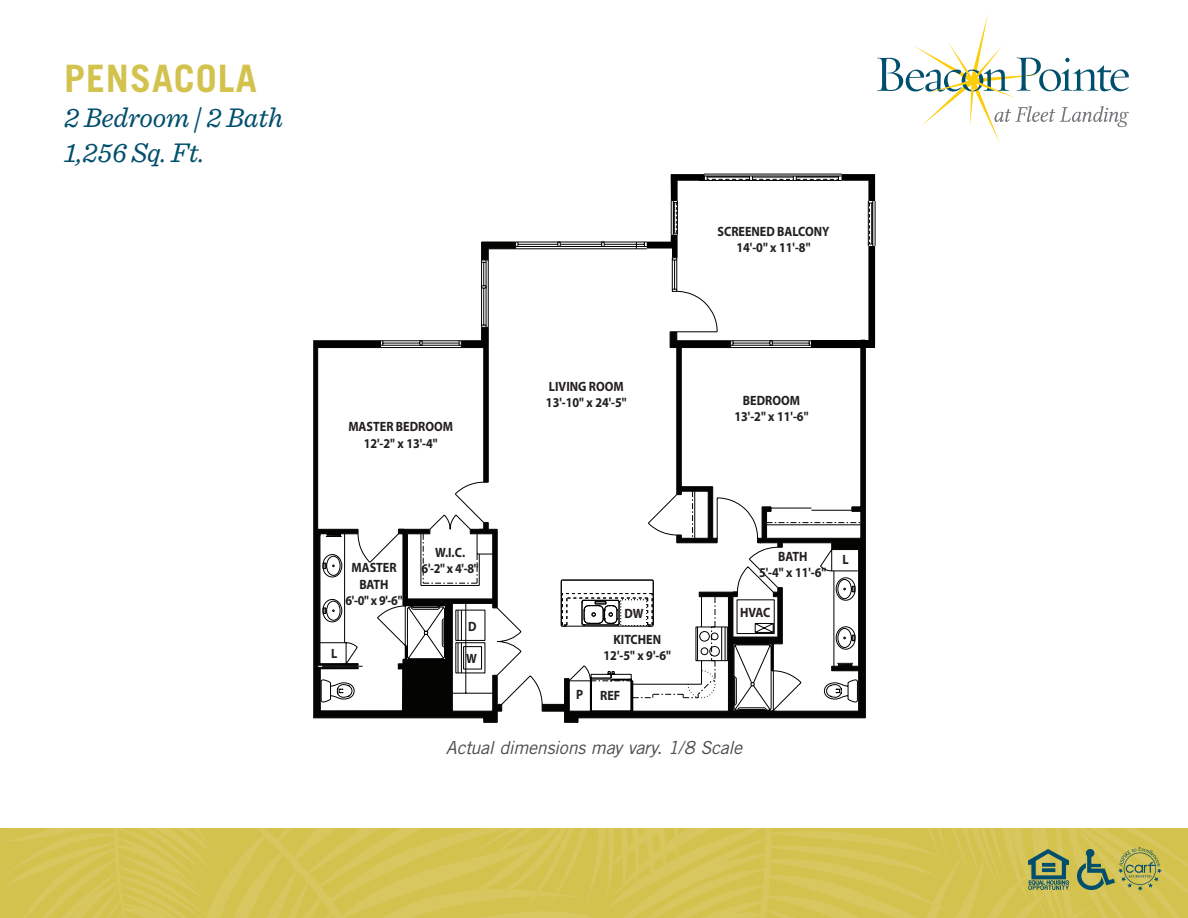
<style>
.page{position:relative;width:1188px;height:918px;background:#fff}
.page>*{position:absolute;margin:0;border:0;box-sizing:border-box;transform-origin:0 0}
.t1{font:700 37.8px "Trade Gothic";letter-spacing:.025em;color:#d3c24d}
.t2{font:italic 28.35px/34.7px "Sentinel";letter-spacing:-.005em;color:#014e6d}
.t3{font:italic 18px "Trade Gothic";letter-spacing:-.02em;color:#4b4c4d}
.t4{font:700 13.5px/16.2px "Myriad Pro";color:#231f20;text-align:center;scale:.9 1}
</style>
<div class="page">
<svg style="left:0;top:828px;width:1188px;height:90px;background:#d4c354"></svg>
<img style="left:1028px;top:849px;width:40px;height:41px">
<img style="left:1078px;top:849px;width:36px;height:41px">
<img style="left:1119px;top:848px;width:43px;height:43px">
<svg style="left:877px;top:14px;width:252px;height:129px"></svg>
<hr style="left:518px;top:244px;width:40px;height:1px;background:#000">
<hr style="left:518px;top:246px;width:126px;height:1px;background:#000">
<hr style="left:518px;top:242px;width:126px;height:1px;background:#000">
<hr style="left:516px;top:249px;width:131px;height:1px;background:#000">
<hr style="left:484px;top:288px;width:1px;height:37px;background:#000">
<hr style="left:486px;top:262px;width:1px;height:63px;background:#000">
<hr style="left:481px;top:262px;width:1px;height:63px;background:#000">
<hr style="left:488px;top:260px;width:1px;height:67px;background:#000">
<hr style="left:875px;top:201px;width:1px;height:45px;background:#040503">
<svg style="left:313px;top:341px;width:189px;height:381px"></svg>
<svg style="left:317px;top:325px;width:181px;height:387px"></svg>
<svg style="left:481px;top:242px;width:37px;height:46px"></svg>
<svg style="left:542px;top:174px;width:333px;height:549px"></svg>
<h1 class="t1" style="left:64px;top:55px;width:194px">PENSACOLA</h1>
<h2 class="t2" style="left:64px;top:98px;width:221px">2 Bedroom | 2 Bath<br>1,256 Sq. Ft.</h2>
<p class="t4" style="left:718px;top:223px;width:126px">SCREENED BALCONY<br>14'-0" x 11'-8"</p>
<p class="t4" style="left:348px;top:418px;width:118px">MASTER BEDROOM<br>12'-2" x 13'-4"</p>
<p class="t4" style="left:546px;top:378px;width:91px;text-align:left">LIVING ROOM<br>13'-10" x 24'-5"</p>
<p class="t4" style="left:734px;top:392px;width:84px">BEDROOM<br>13'-2" x 11'-6"</p>
<p class="t4" style="left:346px;top:559px;width:65px">MASTER<br>BATH<br>6'-0" x 9'-6"</p>
<p class="t4" style="left:331px;top:645px;width:8px">L</p>
<p class="t4" style="left:422px;top:543px;width:65px">W.I.C.<br>6'-2" x 4'-8"</p>
<p class="t4" style="left:468px;top:618px;width:11px">D</p>
<p class="t4" style="left:466px;top:649px;width:13px">W</p>
<p class="t4" style="left:576px;top:686px;width:9px">P</p>
<p class="t4" style="left:625px;top:605px;width:23px">DW</p>
<p class="t4" style="left:604px;top:631px;width:76px">KITCHEN<br>12'-5" x 9'-6"</p>
<p class="t4" style="left:600px;top:687px;width:24px">REF</p>
<p class="t4" style="left:759px;top:548px;width:76px">BATH<br>5'-4" x 11'-6"</p>
<p class="t4" style="left:740px;top:604px;width:35px">HVAC</p>
<h3 class="t3" style="left:446px;top:736px;width:298px">Actual dimensions may vary. 1/8 Scale</h3>
<p class="t4" style="left:843px;top:551px;width:8px">L</p>
</div>
